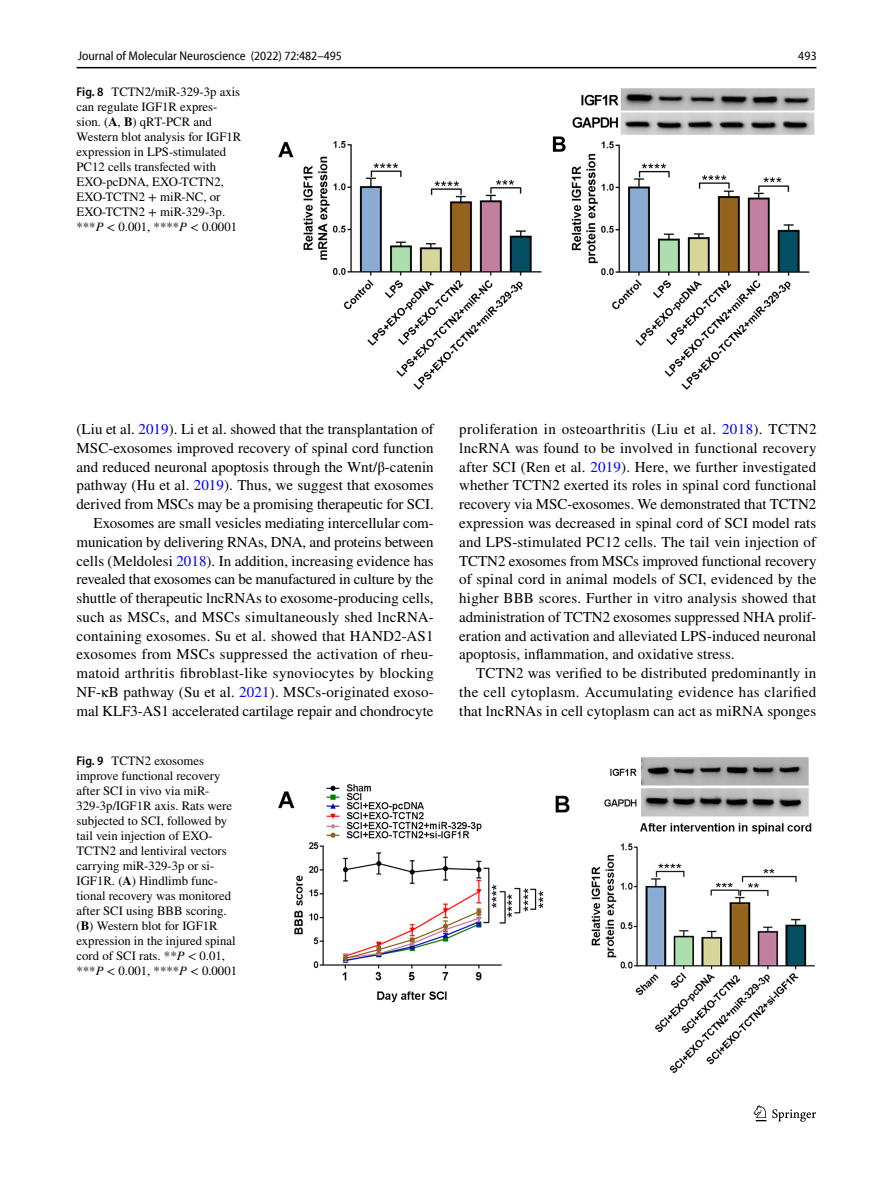
<style>
.page{position:relative;width:893px;height:1187px;background:#fff}
.page>*{position:absolute;margin:0;border:0;box-sizing:border-box;transform-origin:0 0}
.t1{font:15px/18.8px "STIX";letter-spacing:.005em;color:#000;text-align:justify}
.t2{font:12.75px/15px "STIX";color:#000}
.t3{font:semi-condensed 12.75px "Myriad Pro Unic";color:#000}
.t4{font:semi-condensed 12.75px "Krncsw Yntgcs Myriad Pro";color:#000}
.s1{font-family:"Myriad Pro";font-weight:600;font-stretch:semi-condensed}
.s2{font-weight:700}
.s3{font-style:italic}
.s4{color:#00f}
</style>
<div class="page">
<hr style="left:77px;top:67px;width:739px;height:1px;background:#000">
<img style="left:278px;top:88px;width:537px;height:302px">
<img style="left:278px;top:757px;width:537px;height:316px">
<svg style="left:753px;top:1105px;width:13px;height:16px"></svg>
<svg style="left:772px;top:1109px;width:44px;height:12px"></svg>
<p class="t3" style="left:78px;top:51px;width:266px">Journal of Molecular Neuroscience (2022) 72:482–495</p>
<p class="t4" style="left:798px;top:51px;width:20px">493</p>
<p class="t2" style="left:77px;top:85px;width:166px"><span class="s1">Fig. 8</span> TCTN2/miR-329-3p axis can regulate IGF1R expres&shy;sion. (<span class="s2">A</span>, <span class="s2">B</span>) qRT-PCR and<br>Western blot analysis for IGF1R expression in LPS-stimulated<br>PC12 cells transfected with<br>EXO-pcDNA, EXO-TCTN2,<br>EXO-TCTN2 + miR-NC, or<br>EXO-TCTN2 + miR-329-3p. ***<span class="s3">P</span> &lt; 0.001, ****<span class="s3">P</span> &lt; 0.0001</p>
<p class="t1" style="left:77px;top:421px;width:359px;text-align:right">(Liu et al. <span class="s4">2019</span>). Li et al. showed that the transplantation of MSC-exosomes improved recovery of spinal cord function and reduced neuronal apoptosis through the Wnt/β-catenin pathway (Hu et al. <span class="s4">2019</span>). Thus, we suggest that exosomes derived from MSCs may be a promising therapeutic for SCI.<br>Exosomes are small vesicles mediating intercellular com&shy;munication by delivering RNAs, DNA, and proteins between cells (Meldolesi <span class="s4">2018</span>). In addition, increasing evidence has revealed that exosomes can be manufactured in culture by the shuttle of therapeutic lncRNAs to exosome-producing cells, such as MSCs, and MSCs simultaneously shed lncRNA&shy;containing exosomes. Su et al. showed that HAND2-AS1 exosomes from MSCs suppressed the activation of rheu&shy;matoid arthritis fibroblast-like synoviocytes by blocking NF-κB pathway (Su et al. <span class="s4">2021</span>). MSCs-originated exoso&shy;mal KLF3-AS1 accelerated cartilage repair and chondrocyte</p>
<p class="t1" style="left:459px;top:421px;width:359px">proliferation in osteoarthritis (Liu et al. <span class="s4">2018</span>). TCTN2 lncRNA was found to be involved in functional recovery after SCI (Ren et al. <span class="s4">2019</span>). Here, we further investigated whether TCTN2 exerted its roles in spinal cord functional recovery via MSC-exosomes. We demonstrated that TCTN2 expression was decreased in spinal cord of SCI model rats and LPS-stimulated PC12 cells. The tail vein injection of TCTN2 exosomes from MSCs improved functional recovery of spinal cord in animal models of SCI, evidenced by the higher BBB scores. Further in vitro analysis showed that administration of TCTN2 exosomes suppressed NHA prolif&shy;eration and activation and alleviated LPS-induced neuronal apoptosis, inflammation, and oxidative stress.</p>
<p class="t1" style="left:459px;top:664px;width:359px;text-indent:17px">TCTN2 was verified to be distributed predominantly in the cell cytoplasm. Accumulating evidence has clarified that lncRNAs in cell cytoplasm can act as miRNA sponges</p>
<p class="t2" style="left:77px;top:754px;width:162px"><span class="s1">Fig. 9</span> TCTN2 exosomes improve functional recovery after SCI in vivo via miR-<br>329-3p/IGF1R axis. Rats were subjected to SCI, followed by tail vein injection of EXO-<br>TCTN2 and lentiviral vectors carrying miR-329-3p or si-<br>IGF1R. (<span class="s2">A</span>) Hindlimb func&shy;tional recovery was monitored after SCI using BBB scoring. (<span class="s2">B</span>) Western blot for IGF1R expression in the injured spinal cord of SCI rats. **<span class="s3">P</span> &lt; 0.01, ***<span class="s3">P</span> &lt; 0.001, ****<span class="s3">P</span> &lt; 0.0001</p>
</div>
